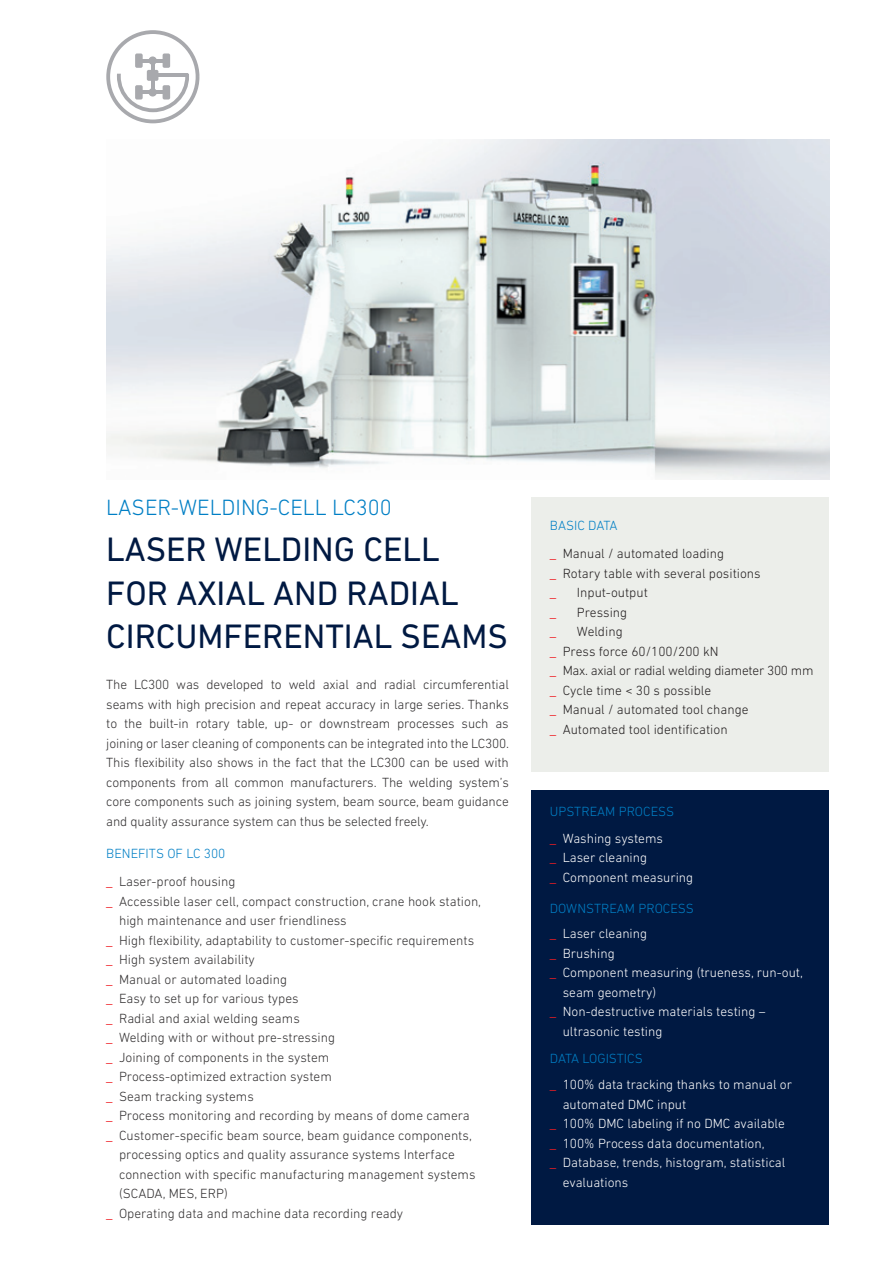
<style>
.page{position:relative;width:893px;height:1263px;background:#fff}
.page>*{position:absolute;margin:0;border:0;box-sizing:border-box;transform-origin:0 0}
.t1{font:34.5px/43.5px "DIN Next LT Pro";color:#001942}
.t2{font:300 22.5px "DIN Next LT Pro";color:#007fc5}
.t3{font:300 13.5px/19.5px "DIN Next LT Pro";color:#312f30;text-align:justify}
.t4{font:300 13.5px/19.5px "DIN Next LT Pro";color:#fff}
.t5{font:300 13.5px/19.5px "DIN Next LT Pro";color:#231f20}
.t6{font:300 13.5px/26.7px "DIN Next LT Pro";color:#007fc5}
.t7{font:13.5px "DIN Next LT Pro";color:#ee1d23}
.s1{font-weight:400;color:#ee1d23}
.s2{color:#fff}
.s3{color:#007fc5}
</style>
<div class="page">
<div style="left:531px;top:497px;width:298px;height:275px;background:#eceeea"></div>
<div style="left:531px;top:790px;width:298px;height:435px;background:#001942"></div>
<img style="left:106px;top:139px;width:723px;height:341px">
<div style="left:106px;top:30px;width:93px;height:93px;border:4px solid #a8a9ad;border-radius:50%"></div>
<div style="left:135px;top:53px;width:8px;height:15px;background:#a8a9ad;border-radius:2px"></div>
<div style="left:163px;top:53px;width:7px;height:15px;background:#a8a9ad;border-radius:2px"></div>
<hr style="left:141px;top:59px;width:27px;height:3px;background:#a8a9ad">
<div style="left:148px;top:56px;width:9px;height:9px;background:#a8a9ad;border-radius:50%"></div>
<hr style="left:151px;top:64px;width:3px;height:27px;background:#a8a9ad">
<div style="left:147px;top:70px;width:11px;height:11px;background:#a8a9ad;border-radius:2px"></div>
<svg style="left:117px;top:74px;width:72px;height:38px"></svg>
<h2 class="t2" style="left:106px;top:494px;width:287px">LASER-WELDING-CELL LC300</h2>
<p class="t6" style="left:550px;top:512px;width:69px">BASIC DATA</p>
<h1 class="t1" style="left:106px;top:527px;width:403px">LASER WELDING CELL<br>FOR AXIAL AND RADIAL<br>CIRCUMFERENTIAL SEAMS</h1>
<p class="t5" style="left:550px;top:544px;width:212px"><span class="s1">_</span> Manual / automated loading<br><span class="s1">_</span> Rotary table with several positions <span class="s1">_</span></p>
<p class="t5" style="left:577px;top:582px;width:72px">Input-output</p>
<p class="t7" style="left:550px;top:604px;width:8px">_</p>
<p class="t5" style="left:577px;top:602px;width:52px">Pressing</p>
<p class="t7" style="left:550px;top:624px;width:8px">_</p>
<p class="t5" style="left:550px;top:621px;width:265px;text-indent:27px">Welding<br><span class="s1">_</span> Press force 60/100/200 kN<br><span class="s1">_</span> Max. axial or radial welding diameter 300 mm <span class="s1">_</span> Cycle time &lt; 30 s possible<br><span class="s1">_</span> Manual / automated tool change<br><span class="s1">_</span> Automated tool identification</p>
<p class="t3" style="left:106px;top:675px;width:404px">The LC300 was developed to weld axial and radial circumferential seams with high precision and repeat accuracy in large series. Thanks to the built-in rotary table, up- or downstream processes such as joining or laser cleaning of components can be integrated into the LC300.<br>This flexibility also shows in the fact that the LC300 can be used with components from all common manufacturers. The welding system’s core components such as joining system, beam source, beam guidance and quality assurance system can thus be selected freely.</p>
<p class="t6" style="left:550px;top:798px;width:126px">UPSTREAM PROCESS <span class="s1">_</span> <span class="s2">Washing systems</span></p>
<p class="t4" style="left:550px;top:848px;width:145px"><span class="s1">_</span> Laser cleaning<br><span class="s1">_</span> Component measuring</p>
<p class="t3" style="left:106px;top:839px;width:131px;line-height:28.7px"><span class="s3">BENEFITS OF LC 300<br></span><span class="s1">_</span> Laser-proof housing</p>
<p class="t3" style="left:106px;top:891px;width:376px"><span class="s1">_</span> Accessible laser cell, compact construction, crane hook station,</p>
<p class="t3" style="left:119px;top:911px;width:229px">high maintenance and user friendliness</p>
<p class="t3" style="left:106px;top:930px;width:369px"><span class="s1">_</span> High flexibility, adaptability to customer-specific requirements</p>
<p class="t3" style="left:106px;top:950px;width:150px"><span class="s1">_</span> High system availability</p>
<p class="t3" style="left:106px;top:969px;width:182px"><span class="s1">_</span> Manual or automated loading</p>
<p class="t3" style="left:106px;top:989px;width:194px"><span class="s1">_</span> Easy to set up for various types</p>
<p class="t3" style="left:106px;top:1008px;width:195px"><span class="s1">_</span> Radial and axial welding seams</p>
<p class="t3" style="left:106px;top:1028px;width:230px"><span class="s1">_</span> Welding with or without pre-stressing</p>
<p class="t3" style="left:106px;top:1047px;width:224px"><span class="s1">_</span> Joining of components in the system</p>
<p class="t3" style="left:106px;top:1067px;width:227px"><span class="s1">_</span> Process-optimized extraction system</p>
<p class="t3" style="left:106px;top:1086px;width:149px"><span class="s1">_</span> Seam tracking systems</p>
<p class="t3" style="left:106px;top:1106px;width:365px"><span class="s1">_</span> Process monitoring and recording by means of dome camera</p>
<p class="t3" style="left:106px;top:1125px;width:367px"><span class="s1">_</span> Customer-specific beam source, beam guidance components,</p>
<p class="t3" style="left:119px;top:1145px;width:337px">processing optics and quality assurance systems Interface</p>
<p class="t3" style="left:119px;top:1164px;width:358px">connection with specific manufacturing management systems</p>
<p class="t3" style="left:119px;top:1184px;width:110px">(SCADA, MES, ERP)</p>
<p class="t3" style="left:106px;top:1203px;width:298px"><span class="s1">_</span> Operating data and machine data recording ready</p>
<p class="t6" style="left:550px;top:894px;width:146px">DOWNSTREAM PROCESS</p>
<p class="t4" style="left:550px;top:924px;width:99px"><span class="s1">_</span> Laser cleaning</p>
<p class="t4" style="left:550px;top:943px;width:66px"><span class="s1">_</span> Brushing</p>
<p class="t4" style="left:550px;top:963px;width:255px"><span class="s1">_</span> Component measuring (trueness, run-out,</p>
<p class="t4" style="left:563px;top:982px;width:95px">seam geometry)</p>
<p class="t4" style="left:550px;top:1001px;width:217px"><span class="s1">_</span> Non-destructive materials testing –</p>
<p class="t4" style="left:563px;top:1021px;width:101px">ultrasonic testing</p>
<p class="t6" style="left:550px;top:1045px;width:94px">DATA LOGISTICS</p>
<p class="t4" style="left:550px;top:1075px;width:244px"><span class="s1">_</span> 100% data tracking thanks to manual or</p>
<p class="t4" style="left:563px;top:1094px;width:125px">automated DMC input</p>
<p class="t4" style="left:550px;top:1114px;width:236px"><span class="s1">_</span> 100% DMC labeling if no DMC available</p>
<p class="t4" style="left:550px;top:1133px;width:216px"><span class="s1">_</span> 100% Process data documentation,</p>
<p class="t4" style="left:550px;top:1153px;width:237px"><span class="s1">_</span> Database, trends, histogram, statistical</p>
<p class="t4" style="left:563px;top:1172px;width:67px">evaluations</p>
</div>
